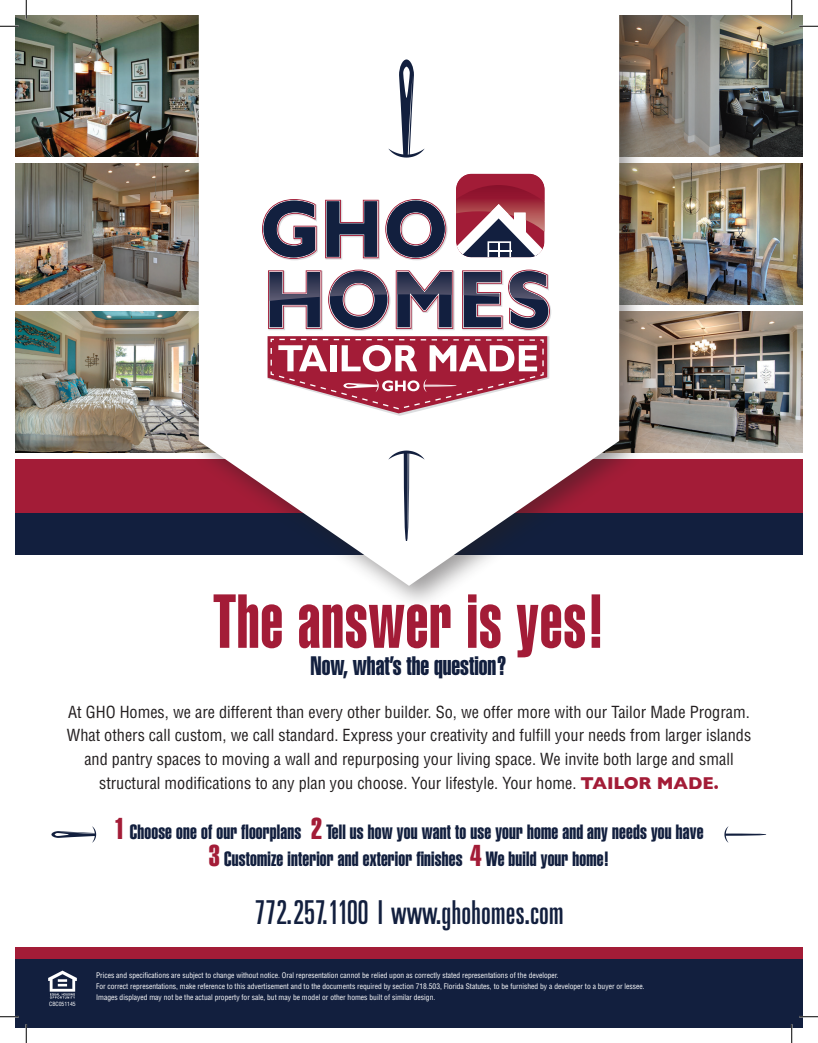
<style>
.page{position:relative;width:818px;height:1043px;background:#fff}
.page>*{position:absolute;margin:0;border:0;box-sizing:border-box;transform-origin:0 0}
.t1{font:75px "Helvetica Extra Compressed";letter-spacing:.02em;color:#a31c37;scale:.89 1}
.t2{font:35.75px "U59";color:#121f3e;scale:.89 1}
.t3{font:26.25px "Helvetica Extra Compressed";color:#121f3e}
.t4{font:20.25px/26.5px "Helvetica Extra Compressed";letter-spacing:.01em;color:#121f3e;text-align:center}
.t5{font:condensed 16.25px/23.8px "Helvetica";color:#231f20;text-align:center}
.t6{font:condensed 7.5px/11.2px "Helvetica";color:#fff}
.t7{font:condensed 5.62px "Helvetica";color:#fff}
.s1{font-family:"Gill Sans";font-weight:700;font-stretch:normal;font-size:17.5px;color:#a31c37}
.s2{font-size:29.62px;color:#a31c37}
</style>
<div class="page">
<img style="left:646px;top:15px;width:156px;height:142px">
<img style="left:646px;top:163px;width:156px;height:141px">
<img style="left:646px;top:311px;width:156px;height:141px">
<img style="left:15px;top:163px;width:174px;height:141px">
<img style="left:15px;top:311px;width:174px;height:141px">
<img style="left:15px;top:15px;width:174px;height:142px">
<div style="left:15px;top:946px;width:787px;height:15px;background:#a31c37"></div>
<div style="left:15px;top:470px;width:787px;height:85px;background:#121f3e"></div>
<div style="left:15px;top:959px;width:787px;height:69px;background:#121f3e"></div>
<div style="left:15px;top:459px;width:787px;height:53px;background:#a31c37"></div>
<div style="left:189px;top:15px;width:457px;height:596px;background:#231f20;opacity:.44"></div>
<svg style="left:199px;top:15px;width:420px;height:571px"></svg>
<svg style="left:262px;top:199px;width:56px;height:61px"></svg>
<svg style="left:325px;top:199px;width:122px;height:61px"></svg>
<svg style="left:456px;top:174px;width:88px;height:83px"></svg>
<svg style="left:267px;top:270px;width:284px;height:146px"></svg>
<svg style="left:388px;top:59px;width:36px;height:99px"></svg>
<svg style="left:388px;top:450px;width:36px;height:90px;background:#dfe0e5"></svg>
<svg style="left:51px;top:826px;width:45px;height:16px"></svg>
<svg style="left:724px;top:826px;width:42px;height:16px"></svg>
<svg style="left:48px;top:970px;width:29px;height:28px"></svg>
<svg style="left:0;top:25px;width:19px;height:2px"></svg>
<svg style="left:799px;top:25px;width:19px;height:2px"></svg>
<svg style="left:0;top:1015px;width:19px;height:2px"></svg>
<svg style="left:799px;top:1015px;width:19px;height:2px"></svg>
<svg style="left:25px;top:0;width:2px;height:19px"></svg>
<svg style="left:25px;top:1024px;width:2px;height:18px"></svg>
<svg style="left:790px;top:0;width:2px;height:19px"></svg>
<svg style="left:790px;top:1024px;width:2px;height:18px"></svg>
<h1 class="t1" style="left:213px;top:576px;width:441px">The answer is yes!</h1>
<h3 class="t3" style="left:310px;top:650px;width:198px">Now, what’s the question?</h3>
<p class="t5" style="left:67px;top:699px;width:686px">At GHO Homes, we are different than every other builder. So, we offer more with our Tailor Made Program.<br>What others call custom, we call standard. Express your creativity and fulfill your needs from larger islands and pantry spaces to moving a wall and repurposing your living space. We invite both large and small structural modifications to any plan you choose. Your lifestyle. Your home. <span class="s1">TAILOR MADE.</span></p>
<h3 class="t4" style="left:114px;top:818px;width:590px"><span class="s2">1</span> Choose one of our floorplans <span class="s2">2</span> Tell us how you want to use your home and any needs you have<br><span class="s2">3</span> Customize interior and exterior finishes <span class="s2">4</span> We build your home!</h3>
<p class="t7" style="left:49px;top:999px;width:28px">CBC051145</p>
<h2 class="t2" style="left:254px;top:887px;width:349px">772.257.1100 I www.ghohomes.com</h2>
<p class="t6" style="left:96px;top:969px;width:550px">Prices and specifications are subject to change without notice. Oral representation cannot be relied upon as correctly stated representations of the developer.<br>For correct representations, make reference to this advertisement and to the documents required by section 718.503, Florida Statutes, to be furnished by a developer to a buyer or lessee.<br>Images displayed may not be the actual property for sale, but may be model or other homes built of similar design.</p>
</div>
